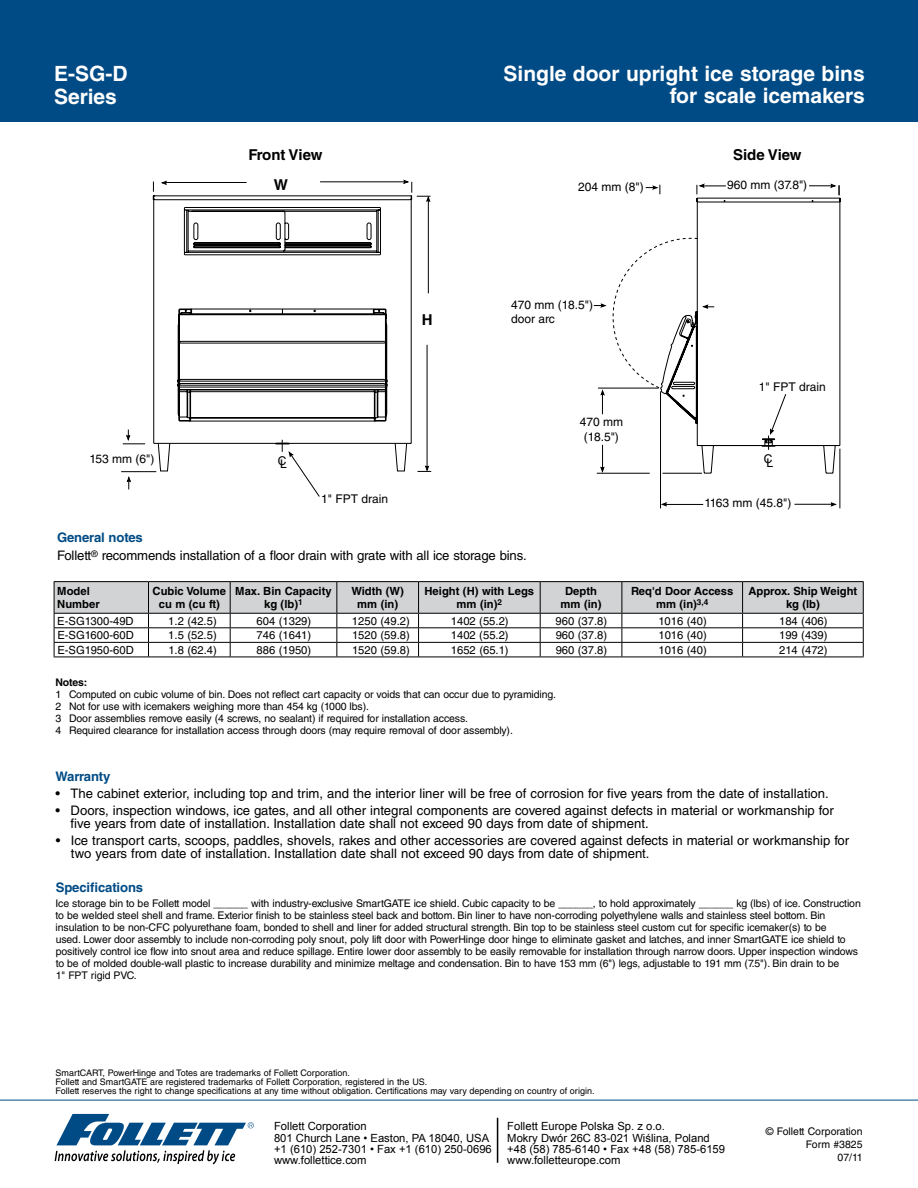
<style>
.page{position:relative;width:918px;height:1188px;background:#fff}
.page>*{position:absolute;margin:0;border:0;box-sizing:border-box;transform-origin:0 0}
.t1{font:700 21px/22.5px "Helvetica LT Std";color:#fff}
.t2{font:700 15px "Helvetica LT Std";color:#000}
.t3{font:13.2px/13.5px "Helvetica LT Std";color:#000}
.t4{font:700 13.2px "Helvetica LT Std";letter-spacing:-.01em;color:#004b85}
.t5{font:12px/14.4px "Helvetica LT Std";color:#000}
.t6{font:11.25px "Helvetica LT Std";color:#000}
.t7{font:11.25px/11.2px "Arial";color:#000}
.t8{font:700 11.25px/12.8px "Helvetica LT Std";color:#000;text-align:center}
.t9{font:10.5px/12px "Helvetica LT Std";letter-spacing:-.01em;color:#000}
.t10{font:700 10.5px "Helvetica LT Std";letter-spacing:-.01em;color:#000}
.t11{font:9px/9px "Helvetica LT Std";color:#000}
.s1{font-weight:700;color:#004b85}
</style>
<div class="page">
<hr style="left:0;top:1100px;width:918px;height:1px;background:#004b85">
<div style="left:0;top:0;width:918px;height:122px;background:#004b85"></div>
<svg style="left:153px;top:195px;width:254px;height:277px"></svg>
<svg style="left:153px;top:198px;width:259px;height:247px"></svg>
<hr style="left:428px;top:201px;width:1px;height:92px;background:#000">
<hr style="left:427px;top:345px;width:1px;height:122px;background:#000">
<hr style="left:320px;top:181px;width:84px;height:1px;background:#000">
<svg style="left:161px;top:180px;width:6px;height:5px"></svg>
<hr style="left:166px;top:182px;width:81px;height:1px;background:#000">
<svg style="left:403px;top:179px;width:28px;height:24px"></svg>
<svg style="left:417px;top:465px;width:14px;height:7px"></svg>
<svg style="left:126px;top:476px;width:5px;height:13px"></svg>
<svg style="left:123px;top:430px;width:22px;height:14px"></svg>
<hr style="left:121px;top:471px;width:35px;height:1px;background:#000">
<svg style="left:282px;top:440px;width:38px;height:57px"></svg>
<svg style="left:662px;top:197px;width:179px;height:277px"></svg>
<hr style="left:840px;top:449px;width:1px;height:59px;background:#000">
<hr style="left:660px;top:391px;width:1px;height:117px;background:#000">
<svg style="left:697px;top:183px;width:29px;height:11px"></svg>
<svg style="left:809px;top:183px;width:31px;height:12px"></svg>
<svg style="left:661px;top:502px;width:7px;height:5px"></svg>
<hr style="left:666px;top:504px;width:37px;height:1px;background:#000">
<hr style="left:662px;top:473px;width:40px;height:1px;background:#000">
<hr style="left:597px;top:473px;width:53px;height:1px;background:#000">
<svg style="left:594px;top:235px;width:120px;height:179px"></svg>
<svg style="left:600px;top:445px;width:5px;height:29px"></svg>
<svg style="left:770px;top:393px;width:17px;height:43px"></svg>
<svg style="left:646px;top:185px;width:15px;height:9px"></svg>
<svg style="left:830px;top:502px;width:7px;height:5px"></svg>
<hr style="left:794px;top:504px;width:38px;height:1px;background:#000">
<hr style="left:54px;top:581px;width:95px;height:1px;background:#000">
<hr style="left:148px;top:581px;width:82px;height:1px;background:#000">
<hr style="left:230px;top:581px;width:107px;height:1px;background:#000">
<hr style="left:337px;top:581px;width:82px;height:1px;background:#000">
<hr style="left:419px;top:581px;width:121px;height:1px;background:#000">
<hr style="left:540px;top:581px;width:82px;height:1px;background:#000">
<hr style="left:622px;top:581px;width:121px;height:1px;background:#000">
<hr style="left:743px;top:581px;width:121px;height:1px;background:#000">
<svg style="left:54px;top:582px;width:810px;height:75px"></svg>
<hr style="left:54px;top:657px;width:95px;height:1px;background:#000">
<hr style="left:148px;top:657px;width:82px;height:1px;background:#000">
<hr style="left:230px;top:657px;width:107px;height:1px;background:#000">
<hr style="left:337px;top:657px;width:82px;height:1px;background:#000">
<hr style="left:419px;top:657px;width:121px;height:1px;background:#000">
<hr style="left:540px;top:657px;width:82px;height:1px;background:#000">
<hr style="left:622px;top:657px;width:121px;height:1px;background:#000">
<hr style="left:743px;top:657px;width:121px;height:1px;background:#000">
<svg style="left:55px;top:1114px;width:199px;height:50px"></svg>
<hr style="left:497px;top:1118px;width:1px;height:45px;background:#000">
<h1 class="t1" style="left:54px;top:62px;width:75px">E-SG-D<br>Series</h1>
<h1 class="t1" style="left:503px;top:62px;width:363px;text-align:right">Single door upright ice storage bins for scale icemakers</h1>
<h2 class="t2" style="left:248px;top:145px;width:76px">Front View</h2>
<h2 class="t2" style="left:733px;top:145px;width:70px">Side View</h2>
<h2 class="t2" style="left:274px;top:176px;width:16px">W</h2>
<h2 class="t2" style="left:422px;top:311px;width:12px">H</h2>
<p class="t5" style="left:578px;top:179px;width:67px">204 mm (8")</p>
<p class="t5" style="left:727px;top:177px;width:82px">960 mm (37.8")</p>
<p class="t5" style="left:511px;top:298px;width:83px">470 mm (18.5") door arc</p>
<p class="t5" style="left:580px;top:415px;width:45px;text-align:center">470 mm (18.5")</p>
<p class="t5" style="left:759px;top:379px;width:68px">1" FPT drain</p>
<p class="t5" style="left:89px;top:451px;width:67px">153 mm (6")</p>
<p class="t5" style="left:280px;top:456px;width:8px">L</p>
<p class="t5" style="left:764px;top:452px;width:10px">C</p>
<p class="t5" style="left:278px;top:453px;width:10px">C</p>
<p class="t5" style="left:767px;top:456px;width:8px">L</p>
<p class="t5" style="left:321px;top:492px;width:68px">1" FPT drain</p>
<p class="t5" style="left:704px;top:496px;width:89px">1163 mm (45.8")</p>
<p class="t3" style="left:57px;top:529px;width:471px;line-height:17.7px"><span class="s1">General notes<br></span>Follett<sup>®</sup> recommends installation of a floor drain with grate with all ice storage bins.</p>
<p class="t8" style="left:57px;top:585px;width:44px;text-align:left">Model<br>Number</p>
<p class="t8" style="left:153px;top:585px;width:75px">Cubic Volume cu m (cu ft)</p>
<p class="t8" style="left:235px;top:585px;width:98px">Max. Bin Capacity kg (lb)<sup>1</sup></p>
<p class="t8" style="left:351px;top:585px;width:54px">Width (W) mm (in)</p>
<p class="t8" style="left:425px;top:585px;width:111px">Height (H) with Legs mm (in)<sup>2</sup></p>
<p class="t8" style="left:561px;top:585px;width:42px">Depth mm (in)</p>
<p class="t8" style="left:631px;top:585px;width:104px">Req'd Door Access mm (in)<sup>3,4</sup></p>
<p class="t8" style="left:748px;top:585px;width:110px">Approx. Ship Weight kg (lb)</p>
<p class="t6" style="left:57px;top:614px;width:78px">E-SG1300-49D</p>
<p class="t6" style="left:168px;top:614px;width:50px">1.2 (42.5)</p>
<p class="t6" style="left:257px;top:614px;width:56px">604 (1329)</p>
<p class="t6" style="left:352px;top:614px;width:59px">1250 (49.2)</p>
<p class="t6" style="left:451px;top:614px;width:59px">1402 (55.2)</p>
<p class="t6" style="left:556px;top:614px;width:53px">960 (37.8)</p>
<p class="t6" style="left:658px;top:614px;width:50px">1016 (40)</p>
<p class="t6" style="left:779px;top:614px;width:50px">184 (406)</p>
<p class="t6" style="left:57px;top:629px;width:78px">E-SG1600-60D</p>
<p class="t6" style="left:168px;top:629px;width:50px">1.5 (52.5)</p>
<p class="t6" style="left:257px;top:629px;width:56px">746 (1641)</p>
<p class="t6" style="left:352px;top:629px;width:59px">1520 (59.8)</p>
<p class="t6" style="left:451px;top:629px;width:59px">1402 (55.2)</p>
<p class="t6" style="left:556px;top:629px;width:53px">960 (37.8)</p>
<p class="t6" style="left:658px;top:629px;width:50px">1016 (40)</p>
<p class="t6" style="left:779px;top:629px;width:50px">199 (439)</p>
<p class="t6" style="left:57px;top:643px;width:78px">E-SG1950-60D</p>
<p class="t6" style="left:168px;top:643px;width:50px">1.8 (62.4)</p>
<p class="t6" style="left:257px;top:643px;width:56px">886 (1950)</p>
<p class="t6" style="left:352px;top:643px;width:59px">1520 (59.8)</p>
<p class="t6" style="left:451px;top:643px;width:59px">1652 (65.1)</p>
<p class="t6" style="left:556px;top:643px;width:53px">960 (37.8)</p>
<p class="t6" style="left:658px;top:643px;width:50px">1016 (40)</p>
<p class="t6" style="left:779px;top:643px;width:50px">214 (472)</p>
<p class="t10" style="left:56px;top:676px;width:33px">Notes:</p>
<p class="t9" style="left:56px;top:689px;width:502px">1 Computed on cubic volume of bin. Does not reflect cart capacity or voids that can occur due to pyramiding.<br>2 Not for use with icemakers weighing more than 454 kg (1000 lbs).<br>3 Door assemblies remove easily (4 screws, no sealant) if required for installation access.<br>4 Required clearance for installation access through doors (may require removal of door assembly).</p>
<p class="t4" style="left:56px;top:769px;width:56px">Warranty</p>
<p class="t3" style="left:56px;top:787px;width:775px">• The cabinet exterior, including top and trim, and the interior liner will be free of corrosion for five years from the date of installation.</p>
<p class="t3" style="left:71px;top:803px;width:765px;text-indent:-15px">• Doors, inspection windows, ice gates, and all other integral components are covered against defects in material or workmanship for five years from date of installation. Installation date shall not exceed 90 days from date of shipment.</p>
<p class="t3" style="left:71px;top:833px;width:780px;text-indent:-15px">• Ice transport carts, scoops, paddles, shovels, rakes and other accessories are covered against defects in material or workmanship for two years from date of installation. Installation date shall not exceed 90 days from date of shipment.</p>
<p class="t4" style="left:56px;top:879px;width:89px">Specifications</p>
<p class="t9" style="left:56px;top:897px;width:807px">Ice storage bin to be Follett model ______ with industry-exclusive SmartGATE ice shield. Cubic capacity to be ______, to hold approximately ______ kg (lbs) of ice. Construction to be welded steel shell and frame. Exterior finish to be stainless steel back and bottom. Bin liner to have non-corroding polyethylene walls and stainless steel bottom. Bin insulation to be non-CFC polyurethane foam, bonded to shell and liner for added structural strength. Bin top to be stainless steel custom cut for specific icemaker(s) to be<br>used. Lower door assembly to include non-corroding poly snout, poly lift door with PowerHinge door hinge to eliminate gasket and latches, and inner SmartGATE ice shield to positively control ice flow into snout area and reduce spillage. Entire lower door assembly to be easily removable for installation through narrow doors. Upper inspection windows to be of molded double-wall plastic to increase durability and minimize meltage and condensation. Bin to have 153 mm (6") legs, adjustable to 191 mm (7.5"). Bin drain to be<br>1" FPT rigid PVC.</p>
<p class="t11" style="left:56px;top:1069px;width:541px">SmartCART, PowerHinge and Totes are trademarks of Follett Corporation.<br>Follett and SmartGATE are registered trademarks of Follett Corporation, registered in the US.<br>Follett reserves the right to change specifications at any time without obligation. Certifications may vary depending on country of origin.</p>
<p class="t7" style="left:274px;top:1121px;width:219px">Follett Corporation<br>801 Church Lane • Easton, PA 18040, USA +1 (610) 252-7301 • Fax +1 (610) 250-0696 www.follettice.com</p>
<p class="t7" style="left:507px;top:1121px;width:219px">Follett Europe Polska Sp. z o.o.<br>Mokry Dwór 26C 83-021 Wiślina, Poland +48 (58) 785-6140 • Fax +48 (58) 785-6159 www.folletteurope.com</p>
<p class="t9" style="left:766px;top:1125px;width:98px;line-height:12.6px;text-align:right">© Follett Corporation<br>Form #3825<br>07/11</p>
</div>
